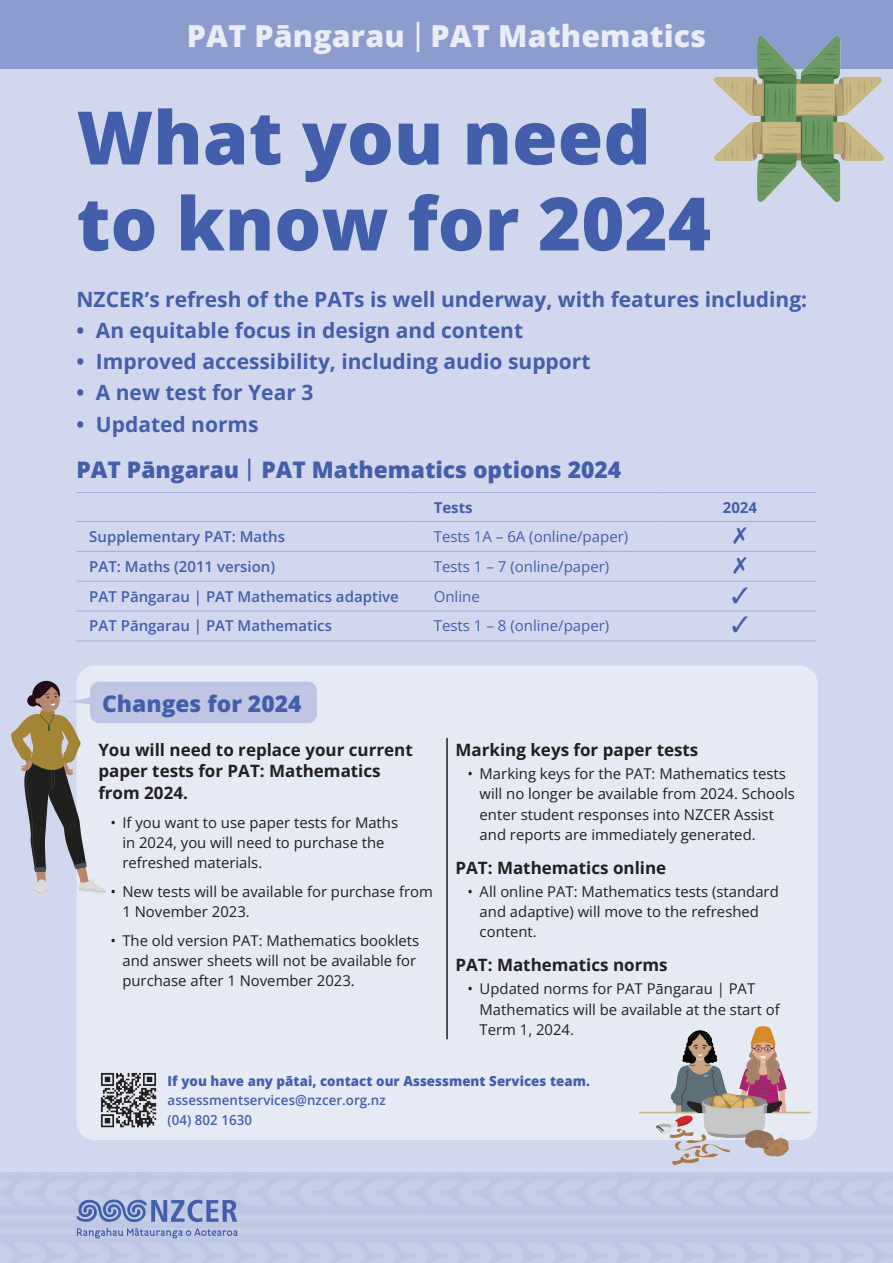
<style>
.page{position:relative;width:893px;height:1263px;background:#d1d7ec}
.page>*{position:absolute;margin:0;border:0;box-sizing:border-box;transform-origin:0 0}
.t1{font:800 73.8px/85.9px "Open Sans";color:#435fab}
.t2{font:800 30.3px "Open Sans";letter-spacing:.005em;color:#e9edf7}
.t3{font:800 22.8px "Open Sans";color:#435fab}
.t4{font:700 21px "Open Sans";color:#435fab}
.t5{font:700 16.95px/21.3px "Open Sans";color:#231f20}
.t6{font:600 15px "Open Sans";color:#435fab}
.t7{font:15px "Open Sans";color:#435fab}
.t8{font:700 15px "Open Sans";color:#435fab}
.t9{font:14.85px/20.1px "Open Sans";color:#231f20}
.t10{font:800 13.8px "Open Sans";letter-spacing:.005em;color:#435fab;scale:.96 1}
.t11{font:600 13.8px/19.4px "Open Sans";letter-spacing:.005em;color:#435fab;scale:.96 1}
.s1{font-weight:600}
</style>
<div class="page">
<div style="left:77px;top:665px;width:740px;height:475px;background:#e5eaf5;border-radius:18px"></div>
<svg style="left:77px;top:1199px;width:160px;height:23px"></svg>
<svg style="left:77px;top:1228px;width:161px;height:10px"></svg>
<div style="left:0;top:0;width:893px;height:68px;background:#8d9cce"></div>
<img style="left:714px;top:36px;width:169px;height:166px">
<img style="left:640px;top:1026px;width:170px;height:138px">
<div style="left:90px;top:682px;width:227px;height:41px;background:#bec6e4;border-radius:9px"></div>
<svg style="left:11px;top:680px;width:96px;height:216px"></svg>
<img style="left:101px;top:1073px;width:56px;height:55px">
<hr style="left:447px;top:738px;width:1px;height:301px;background:#231f20">
<hr style="left:77px;top:492px;width:331px;height:1px;background:#a0acd6">
<hr style="left:408px;top:492px;width:255px;height:1px;background:#a0acd6">
<hr style="left:663px;top:492px;width:153px;height:1px;background:#a0acd6">
<hr style="left:77px;top:521px;width:331px;height:1px;background:#a0acd6">
<hr style="left:408px;top:521px;width:255px;height:1px;background:#a0acd6">
<hr style="left:663px;top:521px;width:153px;height:1px;background:#a0acd6">
<hr style="left:77px;top:551px;width:331px;height:1px;background:#a0acd6">
<hr style="left:408px;top:551px;width:255px;height:1px;background:#a0acd6">
<hr style="left:663px;top:551px;width:153px;height:1px;background:#a0acd6">
<hr style="left:77px;top:581px;width:331px;height:1px;background:#a0acd6">
<hr style="left:408px;top:581px;width:255px;height:1px;background:#a0acd6">
<hr style="left:663px;top:581px;width:153px;height:1px;background:#a0acd6">
<hr style="left:77px;top:611px;width:331px;height:1px;background:#a0acd6">
<hr style="left:408px;top:611px;width:255px;height:1px;background:#a0acd6">
<hr style="left:663px;top:611px;width:153px;height:1px;background:#a0acd6">
<hr style="left:77px;top:641px;width:331px;height:1px;background:#a0acd6">
<hr style="left:408px;top:641px;width:255px;height:1px;background:#a0acd6">
<hr style="left:663px;top:641px;width:153px;height:1px;background:#a0acd6">
<h2 class="t2" style="left:187px;top:15px;width:521px">PAT Pāngarau <span class="s1">|</span> PAT Mathematics</h2>
<h1 class="t1" style="left:77px;top:93px;width:636px">What you need to know for 2024</h1>
<h3 class="t4" style="left:77px;top:285px;width:732px">NZCER’s refresh of the PATs is well underway, with features including:</h3>
<h3 class="t4" style="left:77px;top:316px;width:448px">• An equitable focus in design and content</h3>
<h3 class="t4" style="left:77px;top:347px;width:515px">• Improved accessibility, including audio support</h3>
<h3 class="t4" style="left:77px;top:378px;width:238px">• A new test for Year 3</h3>
<h3 class="t4" style="left:77px;top:409px;width:184px">• Updated norms</h3>
<h3 class="t3" style="left:77px;top:454px;width:546px">PAT Pāngarau <span class="s1">|</span> PAT Mathematics options 2024</h3>
<p class="t8" style="left:434px;top:497px;width:40px">Tests</p>
<p class="t8" style="left:723px;top:497px;width:36px">2024</p>
<p class="t6" style="left:89px;top:526px;width:197px">Supplementary PAT: Maths</p>
<p class="t7" style="left:434px;top:526px;width:196px">Tests 1A – 6A (online/paper)</p>
<p class="t6" style="left:89px;top:556px;width:187px">PAT: Maths (2011 version)</p>
<p class="t7" style="left:434px;top:556px;width:177px">Tests 1 – 7 (online/paper)</p>
<p class="t6" style="left:89px;top:586px;width:311px">PAT Pāngarau | PAT Mathematics adaptive</p>
<p class="t7" style="left:434px;top:586px;width:48px">Online</p>
<p class="t6" style="left:89px;top:616px;width:244px">PAT Pāngarau | PAT Mathematics</p>
<p class="t7" style="left:434px;top:616px;width:177px">Tests 1 – 8 (online/paper)</p>
<h3 class="t3" style="left:102px;top:688px;width:201px">Changes for 2024</h3>
<p class="t5" style="left:98px;top:739px;width:316px">You will need to replace your current paper tests for PAT: Mathematics from 2024.</p>
<p class="t9" style="left:122px;top:812px;width:277px;text-indent:-12px">• If you want to use paper tests for Maths in 2024, you will need to purchase the refreshed materials.</p>
<p class="t9" style="left:122px;top:881px;width:312px;text-indent:-12px">• New tests will be available for purchase from<br>1 November 2023.</p>
<p class="t9" style="left:122px;top:930px;width:298px;text-indent:-12px">• The old version PAT: Mathematics booklets and answer sheets will not be available for purchase after 1 November 2023.</p>
<p class="t5" style="left:456px;top:739px;width:244px">Marking keys for paper tests</p>
<p class="t9" style="left:480px;top:763px;width:317px;text-indent:-12px">• Marking keys for the PAT: Mathematics tests will no longer be available from 2024. Schools enter student responses into NZCER Assist and reports are immediately generated.</p>
<p class="t5" style="left:456px;top:856px;width:212px">PAT: Mathematics online</p>
<p class="t9" style="left:480px;top:881px;width:301px;text-indent:-12px">• All online PAT: Mathematics tests (standard and adaptive) will move to the refreshed content.</p>
<p class="t5" style="left:456px;top:954px;width:213px">PAT: Mathematics norms</p>
<p class="t9" style="left:480px;top:979px;width:302px;text-indent:-12px">• Updated norms for PAT Pāngarau | PAT<br>Mathematics will be available at the start of<br>Term 1, 2024.</p>
<p class="t10" style="left:168px;top:1071px;width:441px">If you have any pātai, contact our Assessment Services team.</p>
<p class="t11" style="left:168px;top:1090px;width:229px">assessmentservices@nzcer.org.nz (04) 802 1630</p>
</div>
